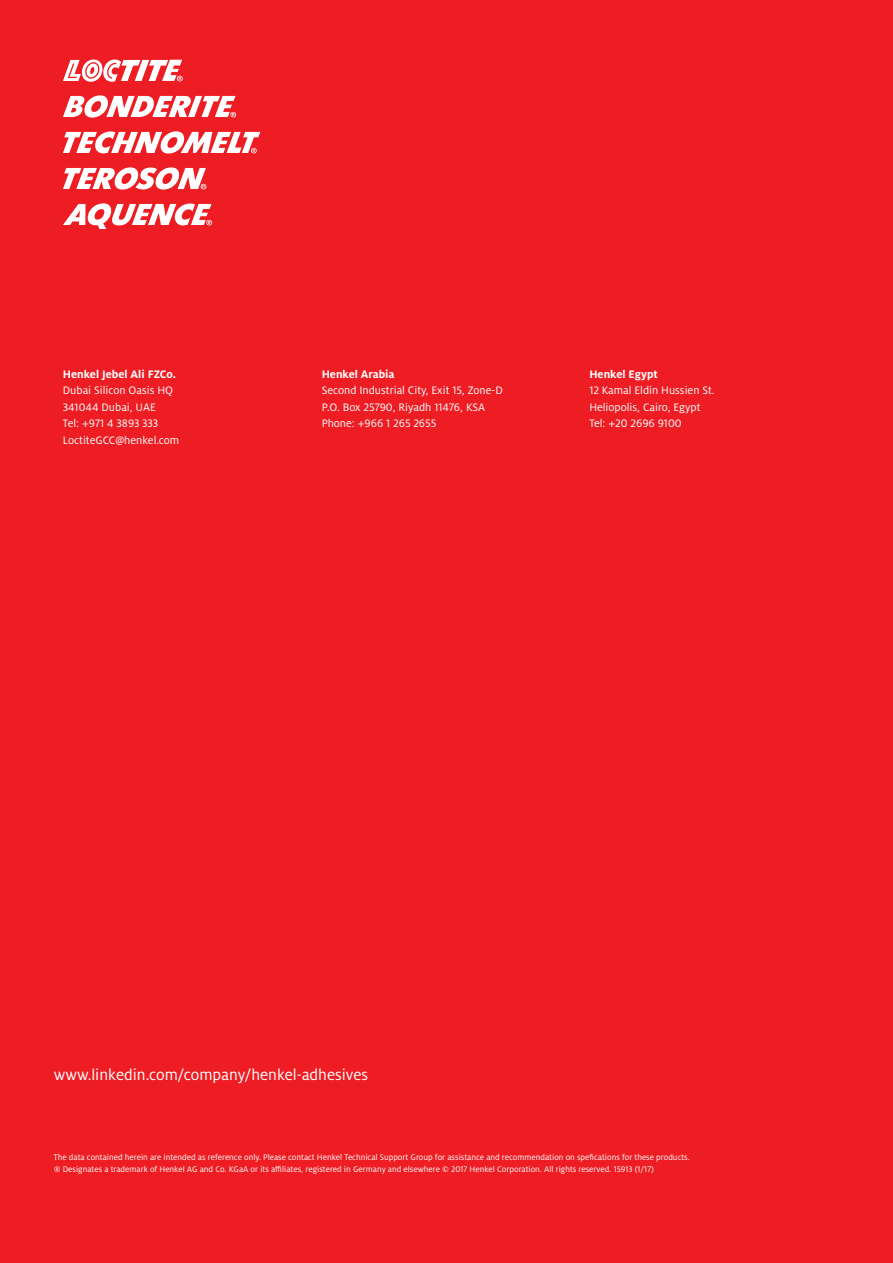
<style>
.page{position:relative;width:893px;height:1263px;background:#ee1d23}
.page>*{position:absolute;margin:0;border:0;box-sizing:border-box;transform-origin:0 0}
.Legal{font:16.95px "Henkel Milo";color:#fff}
.BackAddress{font:12px "Henkel Milo";color:#fff}
.BackAddress-2{font:700 12px "Henkel Milo";color:#fff}
.Legal-2{font:9px/12px "Henkel Milo";color:#fff}
</style>
<div class="page">
<svg style="left:63px;top:59px;width:120px;height:23px"></svg>
<svg style="left:63px;top:95px;width:173px;height:23px"></svg>
<svg style="left:63px;top:131px;width:197px;height:23px"></svg>
<svg style="left:63px;top:167px;width:143px;height:23px"></svg>
<svg style="left:63px;top:203px;width:149px;height:26px"></svg>
<p class="BackAddress-2" style="left:63px;top:367px;width:115px">Henkel Jebel Ali FZCo.</p>
<p class="BackAddress" style="left:63px;top:384px;width:112px">Dubai Silicon Oasis HQ</p>
<p class="BackAddress" style="left:63px;top:400px;width:94px">341044 Dubai, UAE</p>
<p class="BackAddress" style="left:63px;top:417px;width:97px">Tel: +971 4 3893 333</p>
<p class="BackAddress" style="left:63px;top:433px;width:118px">LoctiteGCC@henkel.com</p>
<p class="BackAddress-2" style="left:322px;top:367px;width:74px">Henkel Arabia</p>
<p class="BackAddress" style="left:322px;top:384px;width:183px">Second Industrial City, Exit 15, Zone-D</p>
<p class="BackAddress" style="left:322px;top:400px;width:165px">P.O. Box 25790, Riyadh 11476, KSA</p>
<p class="BackAddress" style="left:322px;top:417px;width:116px">Phone: +966 1 265 2655</p>
<p class="BackAddress-2" style="left:589px;top:367px;width:70px">Henkel Egypt</p>
<p class="BackAddress" style="left:589px;top:384px;width:127px">12 Kamal Eldin Hussien St.</p>
<p class="BackAddress" style="left:589px;top:400px;width:113px">Heliopolis, Cairo, Egypt</p>
<p class="BackAddress" style="left:589px;top:417px;width:94px">Tel: +20 2696 9100</p>
<p class="Legal" style="left:54px;top:1065px;width:316px">www.linkedin.com/company/henkel-adhesives</p>
<p class="Legal-2" style="left:54px;top:1152px;width:637px">The data contained herein are intended as reference only. Please contact Henkel Technical Support Group for assistance and recommendation on spefications for these products. ® Designates a trademark of Henkel AG and Co. KGaA or its affiliates, registered in Germany and elsewhere © 2017 Henkel Corporation. All rights reserved. 15913 (1/17)</p>
</div>
